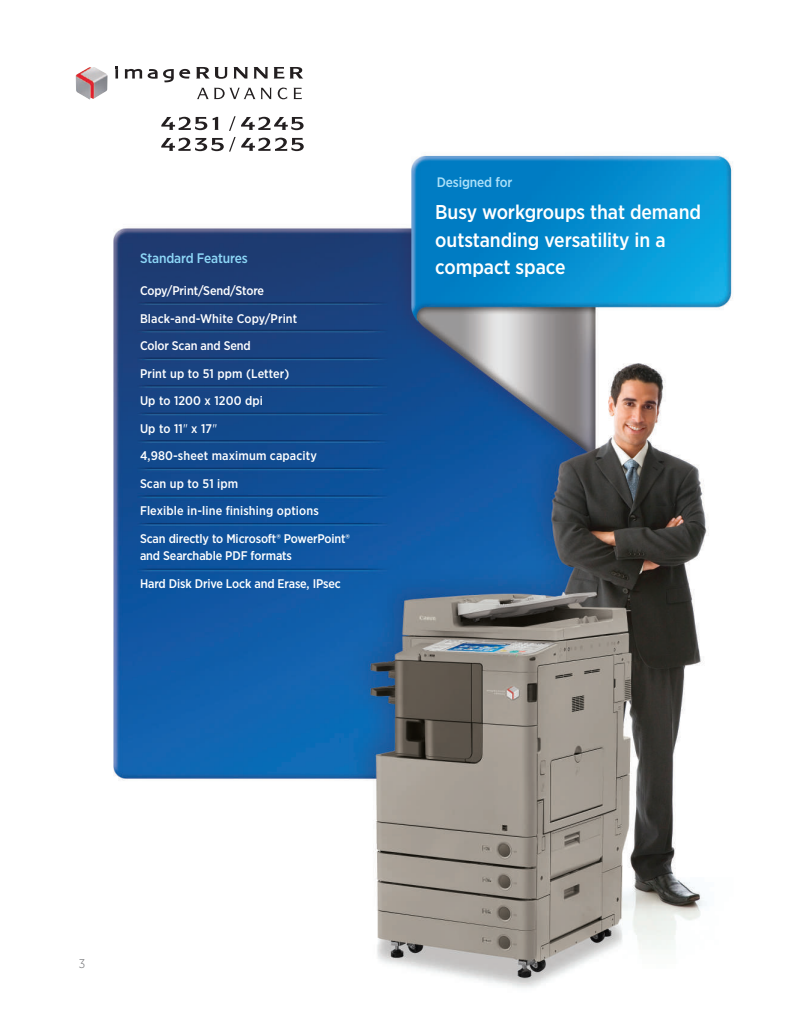
<style>
.page{position:relative;width:810px;height:1035px;background:#fff}
.page>*{position:absolute;margin:0;border:0;box-sizing:border-box;transform-origin:0 0}
.t1{font:500 20px/27.5px "Gotham Narrow";letter-spacing:-.005em;color:#fff}
.t2{font:500 13.75px "Gotham Narrow";letter-spacing:-.01em;color:#8dd7f7}
.t3{font:500 13.75px "Gotham Narrow";letter-spacing:-.01em;color:#aae0f9}
.t4{font:500 12.5px/17.5px "Gotham Narrow";letter-spacing:-.01em;color:#fff}
.t5{font:500 12.5px "Gotham Narrow";letter-spacing:.01em;color:#fff}
.t6{font:300 12.5px "Gotham Narrow";color:#6c6d70}
.s1{font-weight:400}
</style>
<div class="page">
<img style="left:75px;top:68px;width:658px;height:920px">
<svg style="left:213px;top:117px;width:6px;height:13px"></svg>
<svg style="left:229px;top:116px;width:75px;height:15px"></svg>
<svg style="left:161px;top:117px;width:46px;height:13px"></svg>
<svg style="left:161px;top:137px;width:143px;height:15px"></svg>
<img style="left:76px;top:67px;width:32px;height:33px">
<svg style="left:115px;top:66px;width:3px;height:13px"></svg>
<svg style="left:125px;top:69px;width:17px;height:10px"></svg>
<svg style="left:148px;top:69px;width:42px;height:13px"></svg>
<svg style="left:196px;top:67px;width:107px;height:12px"></svg>
<svg style="left:197px;top:88px;width:75px;height:11px"></svg>
<svg style="left:278px;top:88px;width:9px;height:11px"></svg>
<svg style="left:293px;top:88px;width:9px;height:11px"></svg>
<p class="t2" style="left:140px;top:249px;width:109px">Standard Features</p>
<p class="t4" style="left:140px;top:282px;width:126px">Copy/Print/Send/Store</p>
<p class="t5" style="left:140px;top:311px;width:159px">Black-and-White Copy/Print</p>
<p class="t4" style="left:140px;top:337px;width:112px">Color Scan and Send</p>
<p class="t5" style="left:140px;top:366px;width:151px">Print up to 51 ppm (Letter)</p>
<p class="t5" style="left:140px;top:393px;width:124px">Up to 1200 x 1200 dpi</p>
<p class="t4" style="left:140px;top:420px;width:79px">Up to 11<span class="s1">"</span> x 17<span class="s1">"</span></p>
<p class="t5" style="left:140px;top:448px;width:178px">4,980-sheet maximum capacity</p>
<p class="t5" style="left:140px;top:476px;width:100px">Scan up to 51 ipm</p>
<p class="t5" style="left:140px;top:503px;width:180px">Flexible in-line finishing options</p>
<p class="t4" style="left:140px;top:530px;width:212px">Scan directly to Microsoft® PowerPoint® and Searchable PDF formats</p>
<p class="t4" style="left:140px;top:575px;width:202px">Hard Disk Drive Lock and Erase, IPsec</p>
<p class="t3" style="left:437px;top:174px;width:77px">Designed for</p>
<h1 class="t1" style="left:435px;top:198px;width:267px">Busy workgroups that demand outstanding versatility in a compact space</h1>
<p class="t6" style="left:79px;top:955px;width:8px">3</p>
</div>
